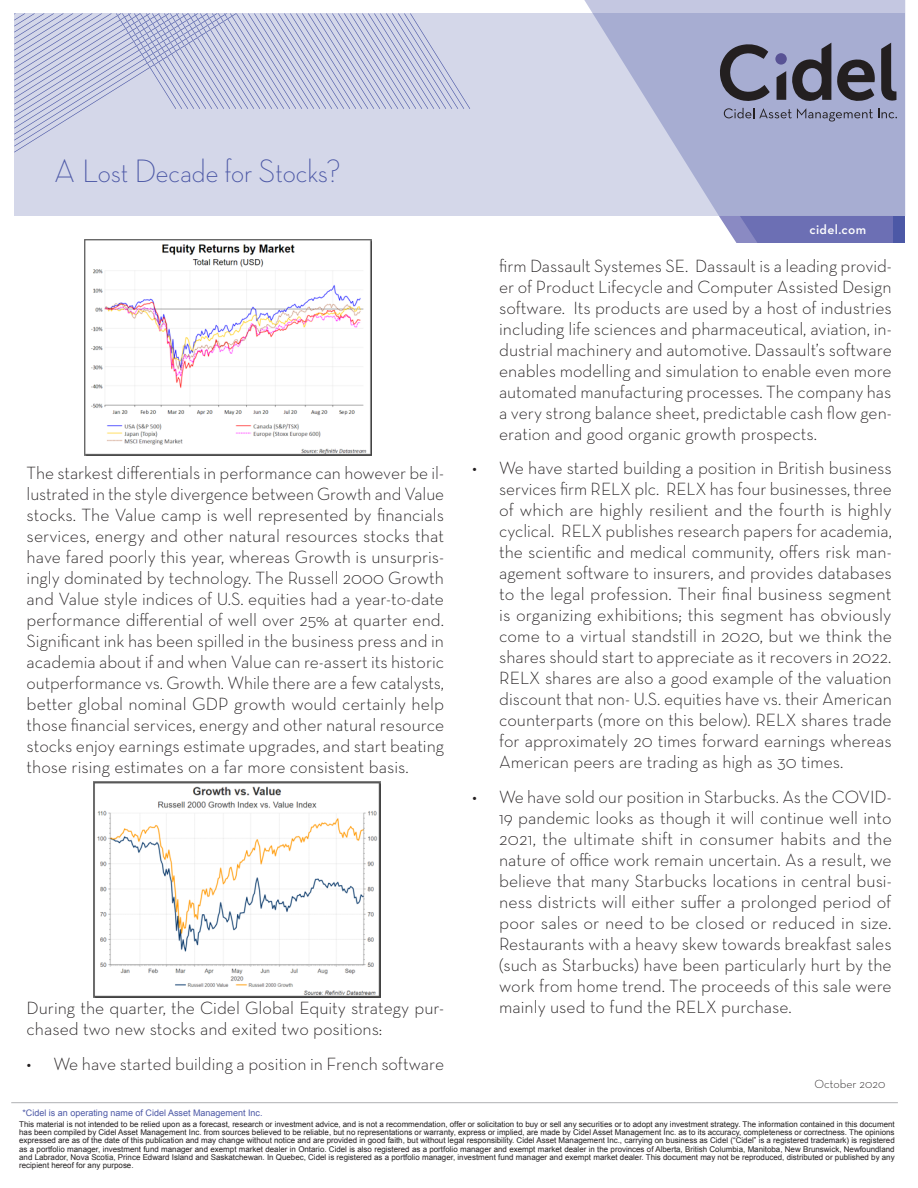
<style>
.page{position:relative;width:918px;height:1188px;background:#fff}
.page>*{position:absolute;margin:0;border:0;box-sizing:border-box;transform-origin:0 0}
.t1{font:300 33px "Neutra Disp";letter-spacing:-.005em;color:#4c58a6}
.Paragraph_Style_1{font:300 18px/21px "Neutra Text";color:#231f20;text-align:justify}
.t2{font:600 13.5px "Neutra Text";letter-spacing:.025em;color:#fff}
.t3{font:300 12px "Neutra Text";color:#231f20}
.t4{font:9px "Arial";color:#4c58a6}
.t5{font:7.95px/8.2px "Arial";color:#231f20;text-align:justify}
</style>
<div class="page">
<div style="left:14px;top:14px;width:891px;height:202px;background:#d4d7e9"></div>
<svg style="left:584px;top:0;width:321px;height:216px;fill:#a7add2"></svg>
<svg style="left:14px;top:14px;width:456px;height:139px"></svg>
<svg style="left:719px;top:216px;width:174px;height:27px;background:#7679b9"></svg>
<div style="left:893px;top:216px;width:12px;height:27px;background:#4c58a6"></div>
<svg style="left:720px;top:43px;width:177px;height:78px;background:#7c7e98"></svg>
<hr style="left:11px;top:1102px;width:887px;height:1px;background:#808285">
<img style="left:94px;top:782px;width:287px;height:216px">
<img style="left:85px;top:240px;width:286px;height:216px">
<h1 class="t1" style="left:54px;top:153px;width:288px">A Lost Decade for Stocks?</h1>
<p class="Paragraph_Style_1" style="left:27px;top:462px;width:419px">The starkest differentials in performance can however be il&shy;lustrated in the style divergence between Growth and Value stocks. The Value camp is well represented by financials services, energy and other natural resources stocks that have fared poorly this year, whereas Growth is unsurpris&shy;ingly dominated by technology. The Russell 2000 Growth and Value style indices of U.S. equities had a year-to-date performance differential of well over 25% at quarter end.<br>Significant ink has been spilled in the business press and in academia about if and when Value can re-assert its historic outperformance vs. Growth. While there are a few catalysts, better global nominal GDP growth would certainly help those financial services, energy and other natural resource stocks enjoy earnings estimate upgrades, and start beating those rising estimates on a far more consistent basis.</p>
<p class="Paragraph_Style_1" style="left:27px;top:997px;width:419px">During the quarter, the Cidel Global Equity strategy pur&shy;chased two new stocks and exited two positions:</p>
<p class="Paragraph_Style_1" style="left:27px;top:1053px;width:419px">• We have started building a position in French software</p>
<p class="t4" style="left:22px;top:1107px;width:242px">*Cidel is an operating name of Cidel Asset Management Inc.</p>
<p class="t2" style="left:809px;top:221px;width:58px">cidel.com</p>
<p class="Paragraph_Style_1" style="left:499px;top:255px;width:394px">firm Dassault Systemes SE. Dassault is a leading provid&shy;er of Product Lifecycle and Computer Assisted Design software. Its products are used by a host of industries including life sciences and pharmaceutical, aviation, in&shy;dustrial machinery and automotive. Dassault’s software enables modelling and simulation to enable even more automated manufacturing processes. The company has a very strong balance sheet, predictable cash flow gen&shy;eration and good organic growth prospects.</p>
<p class="Paragraph_Style_1" style="left:499px;top:457px;width:394px;text-indent:-27px">• We have started building a position in British business services firm RELX plc. RELX has four businesses, three of which are highly resilient and the fourth is highly cyclical. RELX publishes research papers for academia, the scientific and medical community, offers risk man&shy;agement software to insurers, and provides databases to the legal profession. Their final business segment is organizing exhibitions; this segment has obviously come to a virtual standstill in 2020, but we think the shares should start to appreciate as it recovers in 2022.<br>RELX shares are also a good example of the valuation discount that non- U.S. equities have vs. their American counterparts (more on this below). RELX shares trade for approximately 20 times forward earnings whereas American peers are trading as high as 30 times.</p>
<p class="Paragraph_Style_1" style="left:499px;top:786px;width:394px;text-indent:-27px">• We have sold our position in Starbucks. As the COVID-19 pandemic looks as though it will continue well into 2021, the ultimate shift in consumer habits and the nature of office work remain uncertain. As a result, we believe that many Starbucks locations in central busi&shy;ness districts will either suffer a prolonged period of poor sales or need to be closed or reduced in size.<br>Restaurants with a heavy skew towards breakfast sales (such as Starbucks) have been particularly hurt by the work from home trend. The proceeds of this sale were mainly used to fund the RELX purchase.</p>
<p class="t3" style="left:815px;top:1077px;width:72px">October 2020</p>
<p class="t5" style="left:19px;top:1120px;width:877px">This material is not intended to be relied upon as a forecast, research or investment advice, and is not a recommendation, offer or solicitation to buy or sell any securities or to adopt any investment strategy. The information contained in this document has been compiled by Cidel Asset Management Inc. from sources believed to be reliable, but no representations or warranty, express or implied, are made by Cidel Asset Management Inc. as to its accuracy, completeness or correctness. The opinions expressed are as of the date of this publication and may change without notice and are provided in good faith, but without legal responsibility. Cidel Asset Management Inc., carrying on business as Cidel (“Cidel” is a registered trademark) is registered as a portfolio manager, investment fund manager and exempt market dealer in Ontario. Cidel is also registered as a portfolio manager and exempt market dealer in the provinces of Alberta, British Columbia, Manitoba, New Brunswick, Newfoundland and Labrador, Nova Scotia, Prince Edward Island and Saskatchewan. In Quebec, Cidel is registered as a portfolio manager, investment fund manager and exempt market dealer. This document may not be reproduced, distributed or published by any recipient hereof for any purpose.</p>
</div>
